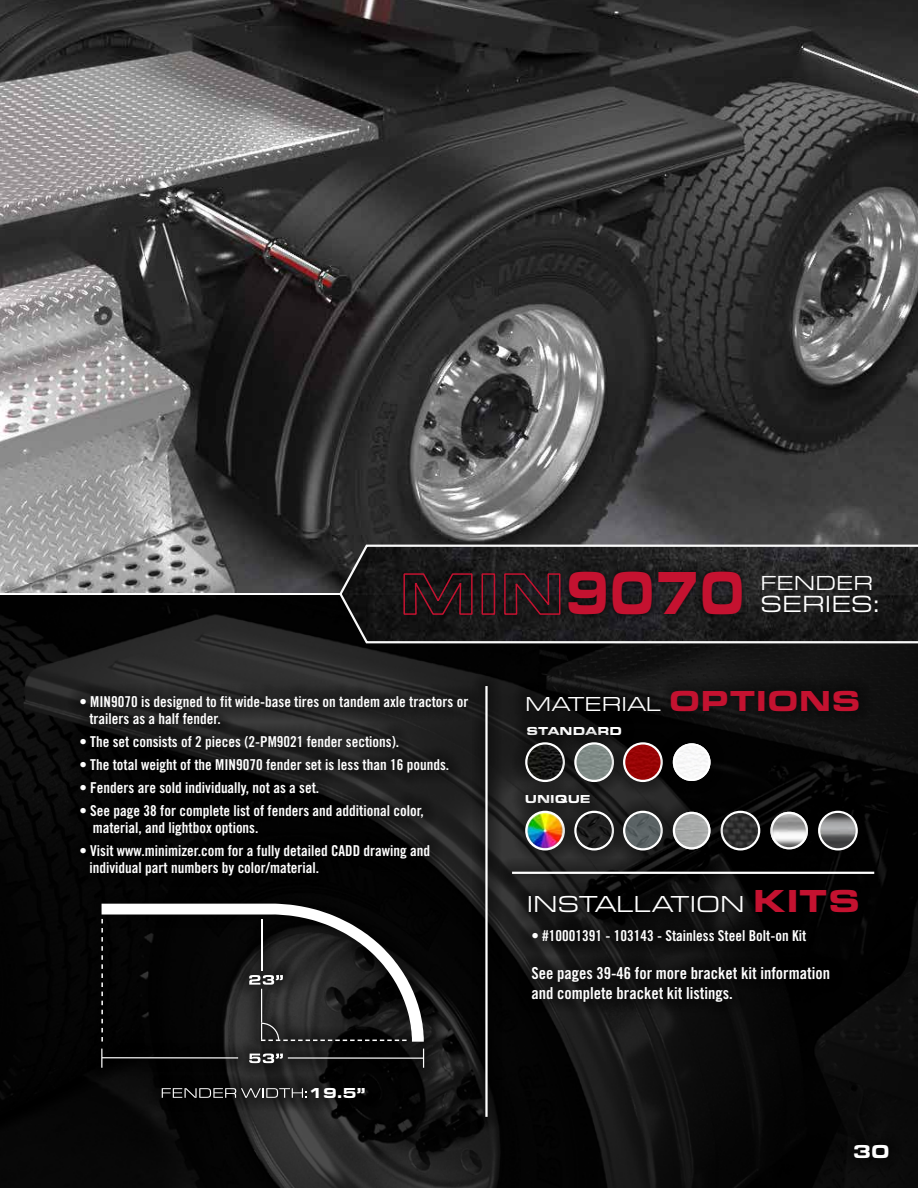
<style>
.page{position:relative;width:918px;height:1188px;background:#fff}
.page>*{position:absolute;margin:0;border:0;box-sizing:border-box;transform-origin:0 0}
.t1{font:900 63px "Eurostile Ext";color:#c41230;scale:.75 1}
.t2{font:24.3px "Eurostile Ext";color:#fff}
.t3{font:24px "Eurostile Ext";color:#fff}
.t4{font:21px "Eurostile Ext";color:#fff}
.t5{font:900 19.5px "Eurostile Ext";color:#fff}
.t6{font:16.5px/19.8px "Trade Gothic LT Std Bd Cn 20";color:#fff}
.t7{font:15px/17.2px "Trade Gothic LT Std Bd Cn 20";color:#fff}
.t8{font:900 15px "Eurostile Ext";color:#fff}
.t9{font:900 12px "Eurostile Ext";color:#fff}
.s1{font-size:60px}
.s2{font-weight:900;font-size:30px;color:#c41230}
.s3{font-weight:900;font-size:33px;color:#c41230}
</style>
<div class="page">
<img style="left:0;top:596px;width:918px;height:592px">
<div style="left:841px;top:1131px;width:61px;height:40px;background:#090909"></div>
<img style="left:0;top:0;width:918px;height:592px">
<div style="left:518px;top:917px;width:325px;height:98px;background:#000;opacity:.75"></div>
<div style="left:515px;top:876px;width:357px;height:50px;background:#000;opacity:.75"></div>
<div style="left:67px;top:682px;width:415px;height:207px;background:#000;opacity:.75"></div>
<div style="left:499px;top:858px;width:389px;height:30px;background:#000;opacity:.75"></div>
<hr style="left:512px;top:872px;width:362px;height:2px;background:#fff">
<div style="left:472px;top:673px;width:30px;height:457px;background:#000;opacity:.75"></div>
<hr style="left:485px;top:686px;width:3px;height:431px;background:#fff">
<svg style="left:338px;top:543px;width:580px;height:102px;background:#2c2c2d"></svg>
<div style="left:397px;top:565px;width:351px;height:56px;background:#000;opacity:.75"></div>
<div style="left:514px;top:713px;width:121px;height:36px;background:#000;opacity:.75"></div>
<div style="left:512px;top:782px;width:92px;height:35px;background:#000;opacity:.75"></div>
<div style="left:513px;top:676px;width:359px;height:48px;background:#000;opacity:.75"></div>
<div style="left:757px;top:798px;width:65px;height:65px;background:#000;opacity:.75"></div>
<img style="left:770px;top:812px;width:38px;height:37px;border-radius:19px">
<div style="left:770px;top:812px;width:38px;height:37px;border:2px solid #fff;border-radius:50%"></div>
<div style="left:804px;top:797px;width:67px;height:67px;background:#000"></div>
<svg style="left:819px;top:812px;width:38px;height:37px"></svg>
<div style="left:818px;top:811px;width:40px;height:39px;border:2px solid #fff;border-radius:50%"></div>
<div style="left:512px;top:729px;width:67px;height:67px;background:#000;opacity:.75"></div>
<img style="left:526px;top:743px;width:38px;height:38px;border-radius:19px">
<div style="left:525px;top:742px;width:40px;height:40px;border:2px solid #fff;border-radius:50%"></div>
<div style="left:512px;top:797px;width:67px;height:67px;background:#000;opacity:.75"></div>
<img style="left:526px;top:812px;width:38px;height:37px;border-radius:19px">
<div style="left:525px;top:811px;width:40px;height:39px;border:2px solid #fff;border-radius:50%"></div>
<div style="left:561px;top:729px;width:67px;height:67px;background:#000;opacity:.75"></div>
<img style="left:575px;top:743px;width:38px;height:38px;border-radius:19px">
<div style="left:574px;top:742px;width:40px;height:40px;border:2px solid #fff;border-radius:50%"></div>
<div style="left:561px;top:797px;width:67px;height:67px;background:#000;opacity:.75"></div>
<img style="left:575px;top:812px;width:38px;height:37px;border-radius:19px">
<div style="left:574px;top:811px;width:40px;height:39px;border:2px solid #fff;border-radius:50%"></div>
<div style="left:610px;top:729px;width:66px;height:67px;background:#000;opacity:.75"></div>
<img style="left:624px;top:743px;width:38px;height:38px;border-radius:19px">
<div style="left:623px;top:742px;width:40px;height:40px;border:2px solid #fff;border-radius:50%"></div>
<div style="left:610px;top:797px;width:66px;height:67px;background:#000;opacity:.75"></div>
<img style="left:624px;top:812px;width:38px;height:37px;border-radius:19px">
<div style="left:623px;top:811px;width:40px;height:39px;border:2px solid #fff;border-radius:50%"></div>
<div style="left:707px;top:797px;width:67px;height:67px;background:#000;opacity:.75"></div>
<img style="left:722px;top:812px;width:37px;height:37px;border-radius:19px">
<div style="left:721px;top:811px;width:39px;height:39px;border:2px solid #fff;border-radius:50%"></div>
<div style="left:659px;top:730px;width:65px;height:65px;background:#000"></div>
<img style="left:673px;top:743px;width:38px;height:38px;border-radius:19px">
<div style="left:673px;top:743px;width:38px;height:38px;border:2px solid #fff;border-radius:50%"></div>
<div style="left:659px;top:798px;width:65px;height:65px;background:#000;opacity:.75"></div>
<img style="left:673px;top:812px;width:38px;height:37px;border-radius:19px">
<div style="left:673px;top:812px;width:38px;height:37px;border:2px solid #fff;border-radius:50%"></div>
<div style="left:88px;top:890px;width:350px;height:222px;background:#000;opacity:.75"></div>
<svg style="left:162px;top:1088px;width:145px;height:10px"></svg>
<svg style="left:102px;top:904px;width:322px;height:138px;background:#292929"></svg>
<svg style="left:249px;top:975px;width:158px;height:66px;background:#2d2d2d"></svg>
<svg style="left:101px;top:1049px;width:137px;height:19px;background:#161616"></svg>
<svg style="left:249px;top:1049px;width:175px;height:19px;background:#282828"></svg>
<svg style="left:101px;top:919px;width:2px;height:123px"></svg>
<h1 class="t1" style="left:399px;top:546px;width:462px"><span class="s1">MIN</span>9070</h1>
<h3 class="t4" style="left:760px;top:568px;width:114px">FENDER</h3>
<h2 class="t2" style="left:760px;top:587px;width:121px">SERIES:</h2>
<p class="t7" style="left:89px;top:693px;width:380px;text-indent:-10px">• MIN9070 is designed to fit wide-base tires on tandem axle tractors or trailers as a half fender.</p>
<p class="t7" style="left:79px;top:733px;width:321px">• The set consists of 2 pieces (2-PM9021 fender sections).</p>
<p class="t7" style="left:79px;top:756px;width:371px">• The total weight of the MIN9070 fender set is less than 16 pounds.</p>
<p class="t7" style="left:79px;top:779px;width:241px">• Fenders are sold individually, not as a set.</p>
<p class="t7" style="left:93px;top:802px;width:333px;text-indent:-13px">• See page 38 for complete list of fenders and additional color, material, and lightbox options.</p>
<p class="t7" style="left:89px;top:842px;width:342px;text-indent:-10px">• Visit www.minimizer.com for a fully detailed CADD drawing and individual part numbers by color/material.</p>
<p class="t8" style="left:309px;top:1081px;width:58px">19.5”</p>
<h3 class="t4" style="left:525px;top:689px;width:337px">MATERIAL <span class="s2">OPTIONS</span></h3>
<p class="t9" style="left:526px;top:722px;width:97px">STANDARD</p>
<p class="t9" style="left:525px;top:790px;width:67px">UNIQUE</p>
<h3 class="t3" style="left:527px;top:887px;width:335px">INSTALLATION <span class="s3">KITS</span></h3>
<p class="t7" style="left:531px;top:927px;width:276px">• #10001391 - 103143 - Stainless Steel Bolt-on Kit</p>
<p class="t6" style="left:531px;top:963px;width:300px">See pages 39-46 for more bracket kit information and complete bracket kit listings.</p>
<h3 class="t5" style="left:853px;top:1137px;width:39px">30</h3>
</div>
